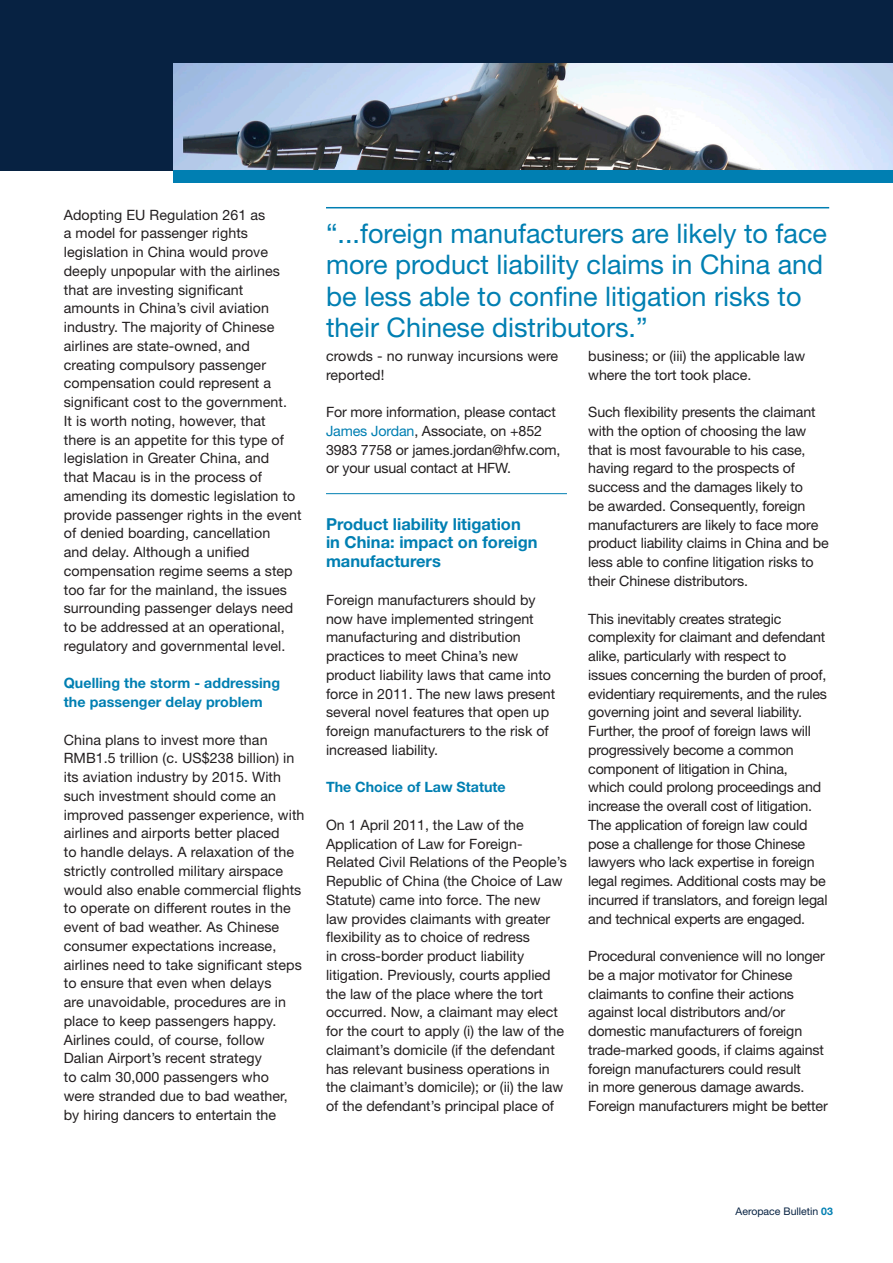
<style>
.page{position:relative;width:893px;height:1263px;background:#fff}
.page>*{position:absolute;margin:0;border:0;box-sizing:border-box;transform-origin:0 0}
.Pull_quotes{font:27px/31.5px "Helvetica Neue LT";color:#007fb2}
.Body_Copy{font:700 16.5px/18.8px "Helvetica Neue LT";color:#007fb2}
.Body_Copy-2{font:14.25px/18.8px "Helvetica Neue LT";color:#231f20}
.Body_Copy-3{font:700 14.25px/18.8px "Helvetica Neue LT";letter-spacing:.005em;color:#007fb2}
.t1{font:10.5px "Helvetica Neue LT";color:#072242}
.s1{color:#007fb2}
.s2{font-weight:700;color:#007fb2}
</style>
<div class="page">
<div style="left:0;top:0;width:893px;height:170px;background:#072242"></div>
<img style="left:174px;top:64px;width:719px;height:106px">
<div style="left:174px;top:170px;width:719px;height:13px;background:#007fb2"></div>
<hr style="left:326px;top:493px;width:241px;height:1px;background:#007fb2">
<hr style="left:326px;top:207px;width:503px;height:1px;background:#007fb2">
<p class="Body_Copy-2" style="left:64px;top:205px;width:240px">Adopting EU Regulation 261 as<br>a model for passenger rights legislation in China would prove deeply unpopular with the airlines that are investing significant amounts in China’s civil aviation industry. The majority of Chinese airlines are state-owned, and creating compulsory passenger compensation could represent a significant cost to the government.<br>It is worth noting, however, that<br>there is an appetite for this type of legislation in Greater China, and<br>that Macau is in the process of amending its domestic legislation to provide passenger rights in the event of denied boarding, cancellation<br>and delay. Although a unified compensation regime seems a step too far for the mainland, the issues surrounding passenger delays need to be addressed at an operational, regulatory and governmental level.</p>
<p class="Body_Copy-3" style="left:64px;top:674px;width:218px">Quelling the storm - addressing the passenger delay problem</p>
<p class="Body_Copy-2" style="left:64px;top:730px;width:242px">China plans to invest more than RMB1.5 trillion (c. US$238 billion) in its aviation industry by 2015. With such investment should come an improved passenger experience, with airlines and airports better placed<br>to handle delays. A relaxation of the strictly controlled military airspace would also enable commercial flights to operate on different routes in the event of bad weather. As Chinese consumer expectations increase, airlines need to take significant steps to ensure that even when delays<br>are unavoidable, procedures are in place to keep passengers happy.<br>Airlines could, of course, follow Dalian Airport’s recent strategy<br>to calm 30,000 passengers who<br>were stranded due to bad weather, by hiring dancers to entertain the</p>
<p class="Pull_quotes" style="left:326px;top:217px;width:503px">“...foreign manufacturers are likely to face more product liability claims in China and be less able to confine litigation risks to their Chinese distributors.”</p>
<p class="Body_Copy-2" style="left:326px;top:346px;width:234px">crowds - no runway incursions were reported!</p>
<p class="Body_Copy-2" style="left:326px;top:403px;width:236px">For more information, please contact <span class="s1">James Jordan</span>, Associate, on +852<br>3983 7758 or james.jordan@hfw.com, or your usual contact at HFW.</p>
<p class="Body_Copy" style="left:326px;top:514px;width:213px">Product liability litigation in China: impact on foreign manufacturers</p>
<p class="Body_Copy-2" style="left:326px;top:590px;width:231px">Foreign manufacturers should by now have implemented stringent manufacturing and distribution practices to meet China’s new product liability laws that came into force in 2011. The new laws present several novel features that open up foreign manufacturers to the risk of increased liability.</p>
<p class="Body_Copy-3" style="left:326px;top:777px;width:181px">The Choice of Law Statute</p>
<p class="Body_Copy-2" style="left:326px;top:815px;width:242px">On 1 April 2011, the Law of the Application of Law for Foreign-Related Civil Relations of the People’s Republic of China (the Choice of Law Statute) came into force. The new<br>law provides claimants with greater flexibility as to choice of redress<br>in cross-border product liability litigation. Previously, courts applied the law of the place where the tort occurred. Now, a claimant may elect for the court to apply (i) the law of the claimant’s domicile (if the defendant has relevant business operations in the claimant’s domicile); or (ii) the law of the defendant’s principal place of</p>
<p class="Body_Copy-2" style="left:588px;top:346px;width:219px">business; or (iii) the applicable law where the tort took place.</p>
<p class="Body_Copy-2" style="left:588px;top:403px;width:242px">Such flexibility presents the claimant with the option of choosing the law that is most favourable to his case, having regard to the prospects of success and the damages likely to<br>be awarded. Consequently, foreign manufacturers are likely to face more product liability claims in China and be less able to confine litigation risks to their Chinese distributors.</p>
<p class="Body_Copy-2" style="left:588px;top:609px;width:241px">This inevitably creates strategic complexity for claimant and defendant alike, particularly with respect to issues concerning the burden of proof, evidentiary requirements, and the rules governing joint and several liability.<br>Further, the proof of foreign laws will progressively become a common component of litigation in China, which could prolong proceedings and increase the overall cost of litigation.<br>The application of foreign law could pose a challenge for those Chinese lawyers who lack expertise in foreign legal regimes. Additional costs may be incurred if translators, and foreign legal and technical experts are engaged.</p>
<p class="Body_Copy-2" style="left:588px;top:946px;width:241px">Procedural convenience will no longer be a major motivator for Chinese claimants to confine their actions against local distributors and/or domestic manufacturers of foreign trade-marked goods, if claims against foreign manufacturers could result<br>in more generous damage awards.<br>Foreign manufacturers might be better</p>
<p class="t1" style="left:736px;top:1205px;width:99px">Aeropace Bulletin <span class="s2">03</span></p>
</div>
